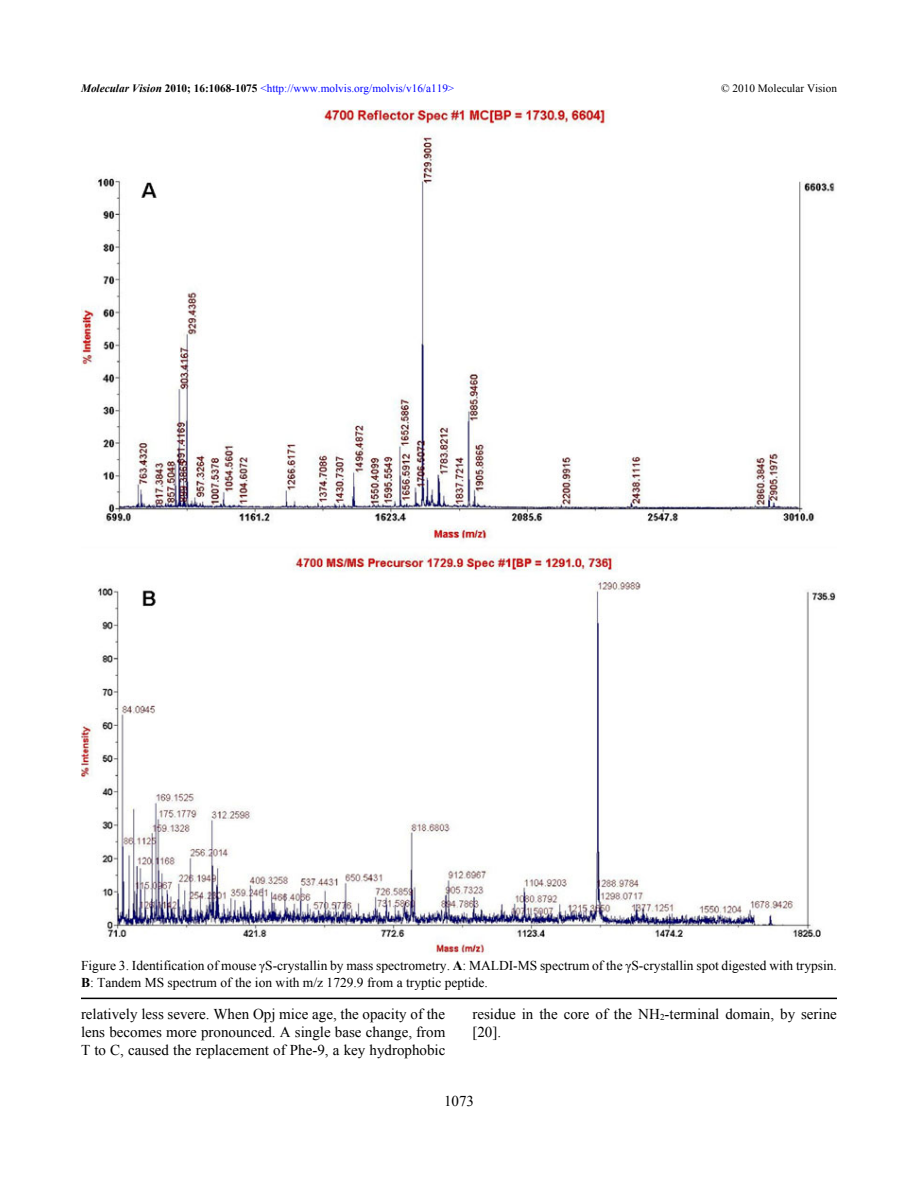
<style>
.page{position:relative;width:918px;height:1188px;background:#fff}
.page>*{position:absolute;margin:0;border:0;box-sizing:border-box;transform-origin:0 0}
.t1{font:15px/18px "Times New Roman";color:#000;text-align:justify}
.t2{font:13.5px/16.2px "Times New Roman";color:#000}
.t3{font:11.25px "Times New Roman";color:#00f}
.t4{font:11.25px "Times New Roman";color:#000}
.s1{font-weight:700;font-style:italic;color:#000}
.s2{font-weight:700;color:#000}
.s3{font-weight:700}
.s4{font-size:9px}
</style>
<div class="page">
<img style="left:81px;top:109px;width:755px;height:845px">
<hr style="left:81px;top:998px;width:756px;height:1px;background:#000">
<p class="t3" style="left:81px;top:80px;width:375px"><span class="s1">Molecular Vision</span> <span class="s2">2010; 16:1068-1075</span> &lt;http://www.molvis.org/molvis/v16/a119&gt;</p>
<p class="t4" style="left:721px;top:80px;width:117px">© 2010 Molecular Vision</p>
<p class="t2" style="left:81px;top:958px;width:758px">Figure 3. Identification of mouse γS-crystallin by mass spectrometry. <span class="s3">A</span>: MALDI-MS spectrum of the γS-crystallin spot digested with trypsin.<br><span class="s3">B</span>: Tandem MS spectrum of the ion with m/z 1729.9 from a tryptic peptide.</p>
<p class="t1" style="left:81px;top:1005px;width:366px">relatively less severe. When Opj mice age, the opacity of the lens becomes more pronounced. A single base change, from T to C, caused the replacement of Phe-9, a key hydrophobic</p>
<p class="t1" style="left:472px;top:1005px;width:366px">residue in the core of the NH<span class="s4">2</span>-terminal domain, by serine [20].</p>
<p class="t1" style="left:444px;top:1092px;width:31px">1073</p>
</div>
